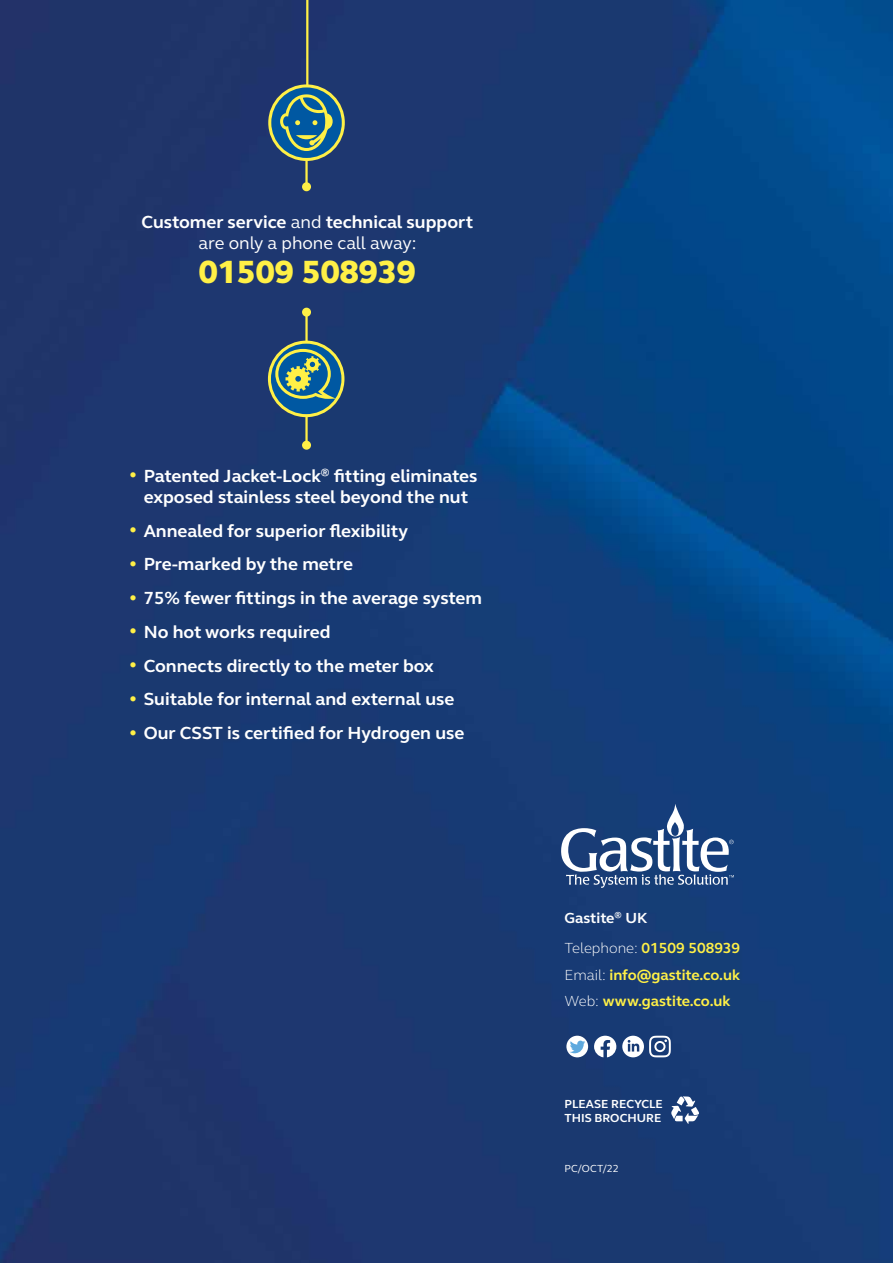
<style>
.page{position:relative;width:893px;height:1263px;background:#fff}
.page>*{position:absolute;margin:0;border:0;box-sizing:border-box;transform-origin:0 0}
.t1{font:800 33px "FS Elliot";color:#fff046}
.t2{font:700 18px/21px "FS Elliot";color:#fff;text-align:center}
.t3{font:700 15px/30.8px "FS Elliot";color:#fff046}
.t4{font:700 12px/13.5px "FS Elliot";color:#fff}
.t5{font:10.5px "FS Elliot";letter-spacing:.015em;color:#fff}
.s1{font-weight:400}
.s2{color:#fff046}
.s3{color:#fff}
.s4{font-weight:300;color:#fff}
</style>
<div class="page">
<img style="left:0;top:0;width:893px;height:1263px">
<div style="left:566px;top:1036px;width:22px;height:21px;background:#fff;border-radius:50%"></div>
<svg style="left:570px;top:1040px;width:15px;height:13px"></svg>
<svg style="left:561px;top:804px;width:173px;height:84px"></svg>
<svg style="left:671px;top:1096px;width:28px;height:28px"></svg>
<hr style="left:306px;top:0;width:2px;height:132px;background:#fff046">
<hr style="left:305px;top:155px;width:3px;height:32px;background:#fff046">
<div style="left:302px;top:182px;width:9px;height:9px;background:#fff046;border-radius:50%"></div>
<hr style="left:305px;top:414px;width:3px;height:31px;background:#fff046">
<div style="left:302px;top:441px;width:9px;height:9px;background:#fff046;border-radius:50%"></div>
<hr style="left:305px;top:312px;width:3px;height:32px;background:#fff046">
<div style="left:302px;top:308px;width:9px;height:9px;background:#fff046;border-radius:50%"></div>
<svg style="left:268px;top:84px;width:77px;height:77px;background:#45757f"></svg>
<svg style="left:268px;top:341px;width:76px;height:76px;background:#537f7b"></svg>
<svg style="left:594px;top:1036px;width:22px;height:21px"></svg>
<svg style="left:622px;top:1036px;width:49px;height:21px"></svg>
<p class="t2" style="left:141px;top:211px;width:333px">Customer service <span class="s1">and</span> technical support <span class="s1">are only a phone call away:</span></p>
<h1 class="t1" style="left:199px;top:250px;width:219px">01509 508939</h1>
<p class="t2" style="left:129px;top:465px;width:350px"><span class="s2">•</span> Patented Jacket-Lock<sup>®</sup> fitting eliminates exposed stainless steel beyond the nut</p>
<p class="t2" style="left:129px;top:520px;width:281px"><span class="s2">•</span> Annealed for superior flexibility</p>
<p class="t2" style="left:129px;top:553px;width:226px"><span class="s2">•</span> Pre-marked by the metre</p>
<p class="t2" style="left:129px;top:587px;width:355px"><span class="s2">•</span> 75% fewer fittings in the average system</p>
<p class="t2" style="left:129px;top:621px;width:203px"><span class="s2">•</span> No hot works required</p>
<p class="t2" style="left:129px;top:655px;width:307px"><span class="s2">•</span> Connects directly to the meter box</p>
<p class="t2" style="left:129px;top:688px;width:327px"><span class="s2">•</span> Suitable for internal and external use</p>
<p class="t2" style="left:129px;top:722px;width:337px"><span class="s2">•</span> Our CSST is certified for Hydrogen use</p>
<p class="t3" style="left:564px;top:902px;width:177px"><span class="s3">Gastite</span><sup>®</sup> <span class="s3">UK<br></span><span class="s4">Telephone:</span> 01509 508939</p>
<p class="t3" style="left:564px;top:961px;width:177px;line-height:26.5px"><span class="s4">Email:</span> info@gastite.co.uk<br><span class="s4">Web:</span> www.gastite.co.uk</p>
<p class="t4" style="left:564px;top:1097px;width:100px">PLEASE RECYCLE<br>THIS BROCHURE</p>
<p class="t5" style="left:564px;top:1162px;width:56px">PC/OCT/22</p>
</div>
